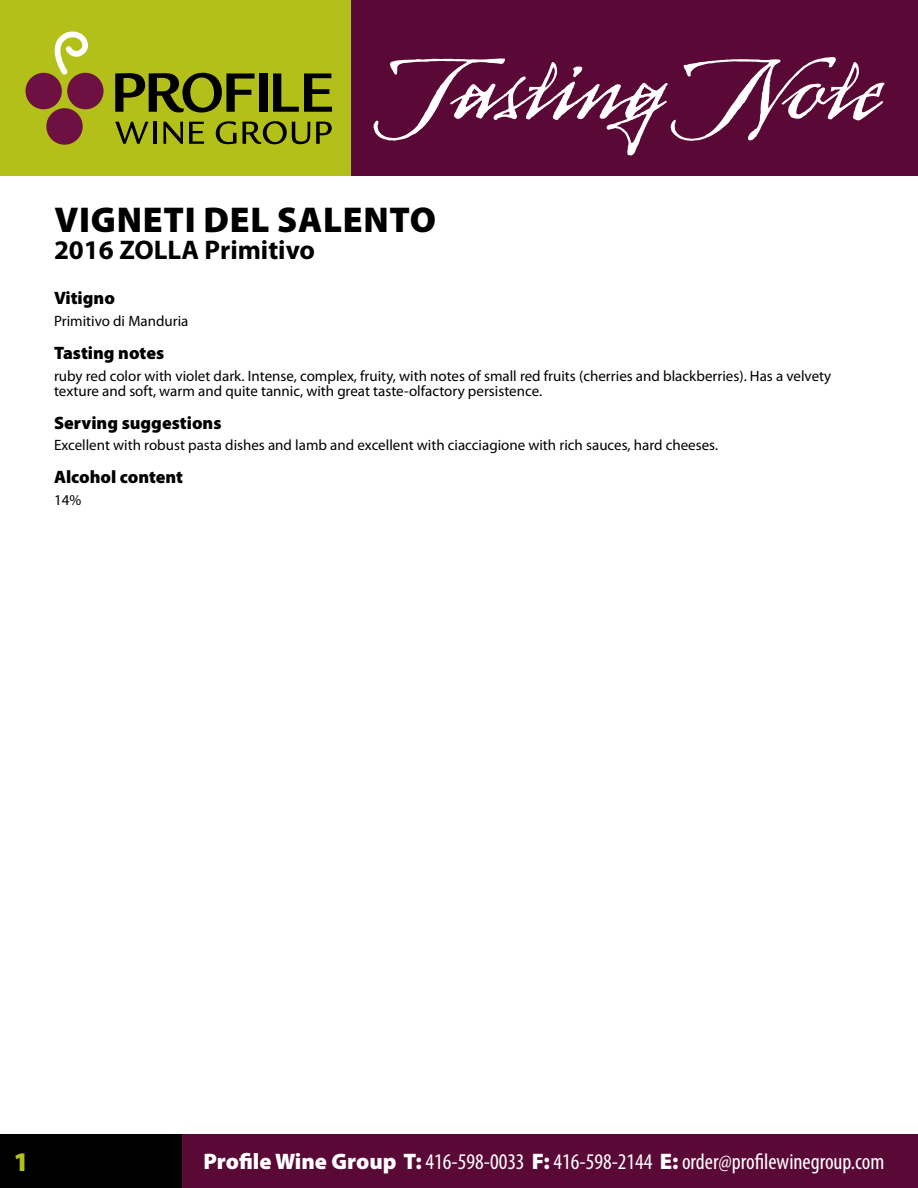
<style>
.page{position:relative;width:918px;height:1188px;background:#fff}
.page>*{position:absolute;margin:0;border:0;box-sizing:border-box;transform-origin:0 0}
.t1{font:127.5px "Arcana GMM Std Manuscript";color:#fff}
.t2{font:900 36px "Myriad Pro";letter-spacing:.02em;color:#000}
.t3{font:700 27px "Myriad Pro";color:#000}
.t4{font:900 27px "Myriad Pro";color:#b4c01a}
.t5{font:condensed 22.5px "Myriad Pro";color:#fff}
.t6{font:900 18px "Myriad Pro";color:#000}
.t7{font:15px/15px "Myriad Pro";color:#000}
.s1{font-weight:900;font-stretch:normal}
</style>
<div class="page">
<div style="left:0;top:0;width:351px;height:176px;background:#b4c01a"></div>
<div style="left:178px;top:1134px;width:740px;height:54px;background:#5a0835"></div>
<div style="left:351px;top:0;width:567px;height:176px;background:#5a0835"></div>
<div style="left:0;top:1134px;width:181px;height:54px;background:#000"></div>
<svg style="left:115px;top:73px;width:140px;height:40px"></svg>
<div style="left:259px;top:73px;width:8px;height:39px;background:#000"></div>
<svg style="left:273px;top:73px;width:59px;height:39px"></svg>
<svg style="left:115px;top:122px;width:34px;height:22px"></svg>
<hr style="left:154px;top:122px;width:3px;height:22px;background:#000">
<svg style="left:163px;top:122px;width:20px;height:22px"></svg>
<svg style="left:189px;top:122px;width:15px;height:22px"></svg>
<svg style="left:216px;top:121px;width:21px;height:23px"></svg>
<svg style="left:243px;top:121px;width:67px;height:23px"></svg>
<svg style="left:316px;top:122px;width:16px;height:22px"></svg>
<div style="left:46px;top:108px;width:37px;height:37px;background:#6e1042;border-radius:50%"></div>
<div style="left:26px;top:73px;width:36px;height:36px;background:#6e1042;border-radius:50%"></div>
<div style="left:67px;top:73px;width:37px;height:36px;background:#6e1042;border-radius:50%"></div>
<svg style="left:54px;top:32px;width:34px;height:43px"></svg>
<h1 class="t1" style="left:392px;top:28px;width:491px">Tasting Note</h1>
<h2 class="t2" style="left:54px;top:200px;width:383px">vigneti del salento</h2>
<h3 class="t3" style="left:54px;top:232px;width:263px">2016 ZOLLA Primitivo</h3>
<p class="t6" style="left:54px;top:288px;width:63px">Vitigno</p>
<p class="t7" style="left:54px;top:313px;width:136px">Primitivo di Manduria</p>
<p class="t6" style="left:54px;top:343px;width:112px">Tasting notes</p>
<p class="t7" style="left:54px;top:368px;width:779px">ruby red color with violet dark. Intense, complex, fruity, with notes of small red fruits (cherries and blackberries). Has a velvety texture and soft, warm and quite tannic, with great taste-olfactory persistence.</p>
<p class="t6" style="left:54px;top:412px;width:169px">Serving suggestions</p>
<p class="t7" style="left:54px;top:438px;width:666px">Excellent with robust pasta dishes and lamb and excellent with ciacciagione with rich sauces, hard cheeses.</p>
<p class="t6" style="left:54px;top:467px;width:131px">Alcohol content</p>
<p class="t7" style="left:54px;top:492px;width:29px">14%</p>
<h3 class="t4" style="left:14px;top:1147px;width:17px">1</h3>
<h3 class="t5" style="left:203px;top:1148px;width:682px"><span class="s1">Profile Wine Group T:</span> 416-598-0033 <span class="s1">F:</span> 416-598-2144 <span class="s1">E:</span> order@profilewinegroup.com</h3>
</div>
